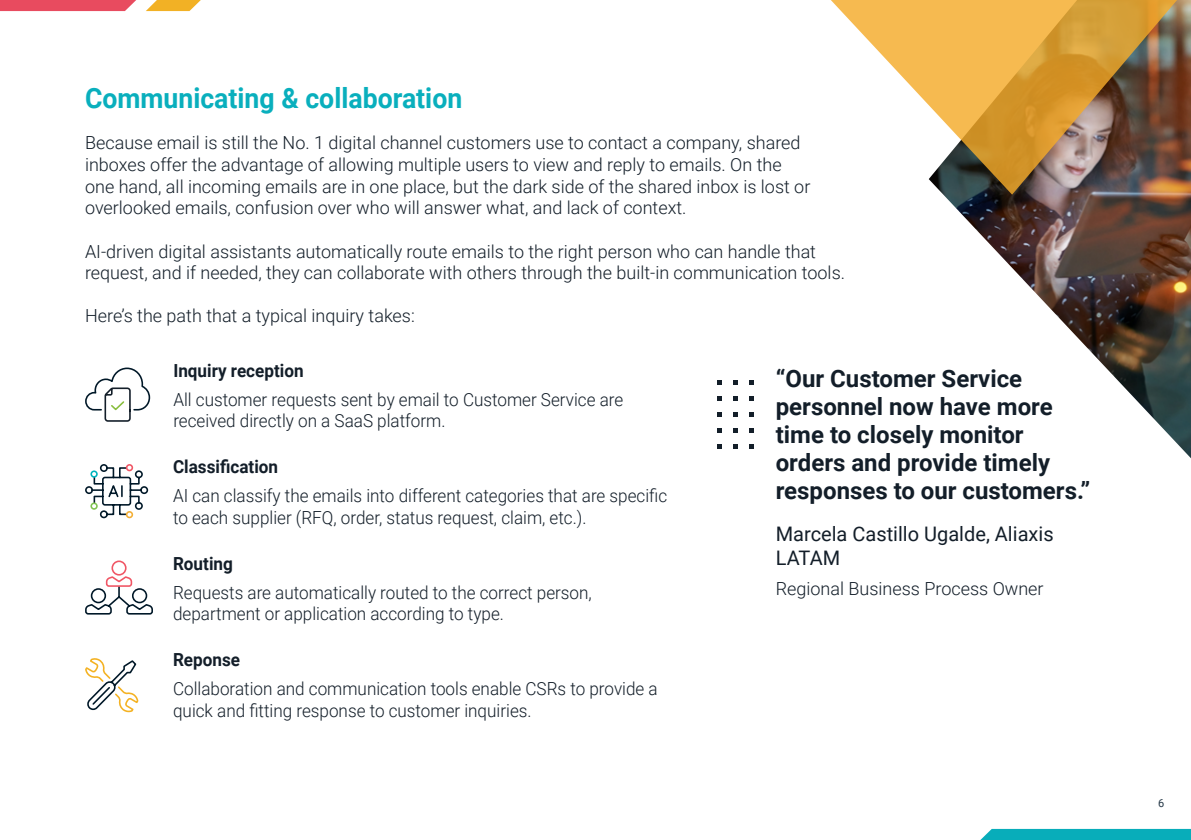
<style>
.page{position:relative;width:1191px;height:840px;background:#fff}
.page>*{position:absolute;margin:0;border:0;box-sizing:border-box;transform-origin:0 0}
.t1{font:700 28px "Roboto";color:#09afbd;scale:.95 1}
.t2{font:700 24px/28px "Roboto";color:#131e29}
.t3{font:20px/24px "Roboto";color:#131e29}
.t4{font:300 18px/21.6px "Roboto";color:#131e29}
.t5{font:300 18px/21.6px "Roboto";color:#131e29;scale:.95 1}
.t6{font:700 18px "Roboto";color:#131e29;scale:.95 1}
.t7{font:11px "Roboto";color:#243746}
</style>
<div class="page">
<svg style="left:85px;top:560px;width:68px;height:55px"></svg>
<svg style="left:717px;top:380px;width:5px;height:4px"></svg>
<svg style="left:733px;top:380px;width:4px;height:4px"></svg>
<svg style="left:749px;top:380px;width:4px;height:4px"></svg>
<svg style="left:717px;top:396px;width:5px;height:4px"></svg>
<svg style="left:733px;top:396px;width:4px;height:4px"></svg>
<svg style="left:749px;top:396px;width:4px;height:4px"></svg>
<svg style="left:717px;top:412px;width:5px;height:4px"></svg>
<svg style="left:733px;top:412px;width:4px;height:4px"></svg>
<svg style="left:749px;top:412px;width:4px;height:4px"></svg>
<svg style="left:717px;top:428px;width:5px;height:4px"></svg>
<svg style="left:733px;top:428px;width:4px;height:4px"></svg>
<svg style="left:749px;top:428px;width:4px;height:4px"></svg>
<svg style="left:717px;top:444px;width:5px;height:4px"></svg>
<svg style="left:733px;top:444px;width:4px;height:4px"></svg>
<svg style="left:749px;top:444px;width:4px;height:4px"></svg>
<img style="left:943px;top:0;width:248px;height:458px">
<img style="left:831px;top:0;width:352px;height:194px">
<svg style="left:85px;top:464px;width:64px;height:55px"></svg>
<div style="left:90px;top:470px;width:8px;height:7px;border:2px solid #00b4be;border-radius:50%"></div>
<div style="left:126px;top:510px;width:7px;height:8px;border:2px solid #f3af36;border-radius:50%"></div>
<div style="left:90px;top:502px;width:8px;height:7px;border:2px solid #81c452;border-radius:50%"></div>
<div style="left:126px;top:464px;width:7px;height:7px;border:2px solid #f05665;border-radius:50%"></div>
<svg style="left:85px;top:658px;width:54px;height:55px"></svg>
<svg style="left:85px;top:367px;width:66px;height:55px"></svg>
<svg style="left:0;top:0;width:136px;height:11px"></svg>
<svg style="left:146px;top:0;width:55px;height:11px"></svg>
<svg style="left:981px;top:828px;width:210px;height:11px;background:#22b5c1"></svg>
<h1 class="t1" style="left:85px;top:78px;width:398px">Communicating &amp; collaboration</h1>
<p class="t4" style="left:85px;top:131px;width:727px">Because email is still the No. 1 digital channel customers use to contact a company, shared inboxes offer the advantage of allowing multiple users to view and reply to emails. On the one hand, all incoming emails are in one place, but the dark side of the shared inbox is lost or overlooked emails, confusion over who will answer what, and lack of context.</p>
<p class="t4" style="left:85px;top:239px;width:761px">AI-driven digital assistants automatically route emails to the right person who can handle that request, and if needed, they can collaborate with others through the built-in communication tools.</p>
<p class="t4" style="left:85px;top:304px;width:331px">Here’s the path that a typical inquiry takes:</p>
<p class="t6" style="left:173px;top:357px;width:139px">Inquiry reception</p>
<p class="t5" style="left:173px;top:387px;width:475px">All customer requests sent by email to Customer Service are received directly on a SaaS platform.</p>
<p class="t6" style="left:173px;top:454px;width:112px">Classification</p>
<p class="t5" style="left:173px;top:484px;width:521px">AI can classify the emails into different categories that are specific to each supplier (RFQ, order, status request, claim, etc.).</p>
<p class="t6" style="left:173px;top:550px;width:64px">Routing</p>
<p class="t5" style="left:173px;top:580px;width:442px">Requests are automatically routed to the correct person, department or application according to type.</p>
<p class="t6" style="left:173px;top:646px;width:72px">Reponse</p>
<p class="t5" style="left:173px;top:676px;width:512px">Collaboration and communication tools enable CSRs to provide a quick and fitting response to customer inquiries.</p>
<h2 class="t2" style="left:775px;top:363px;width:316px">“Our Customer Service personnel now have more time to closely monitor orders and provide timely responses to our customers.”</h2>
<p class="t3" style="left:775px;top:520px;width:279px">Marcela Castillo Ugalde, Aliaxis<br>LATAM</p>
<p class="t4" style="left:775px;top:577px;width:269px">Regional Business Process Owner</p>
<p class="t7" style="left:1158px;top:795px;width:8px">6</p>
</div>
